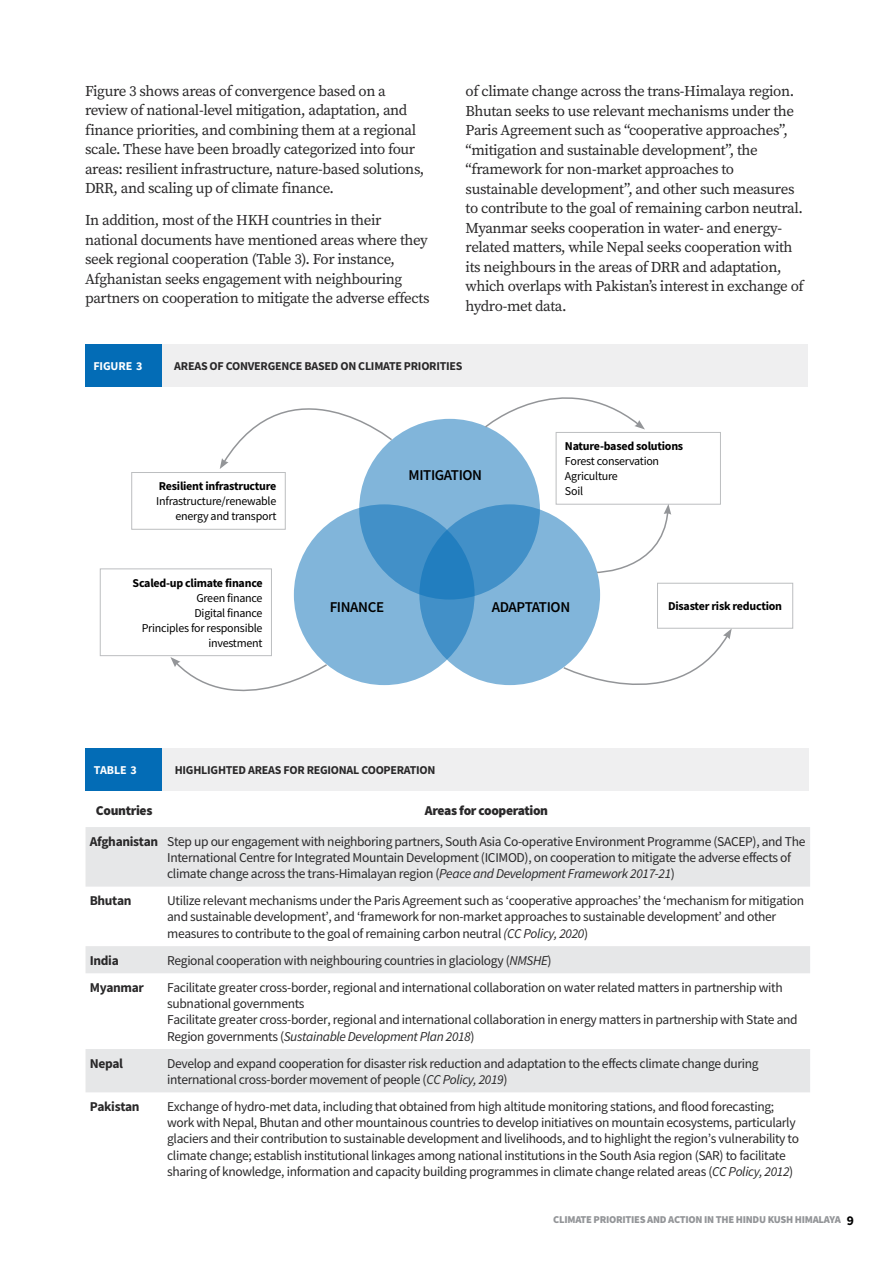
<style>
.page{position:relative;width:893px;height:1263px;background:#fff}
.page>*{position:absolute;margin:0;border:0;box-sizing:border-box;transform-origin:0 0}
.t1{font:15px/19.5px "Source Serif Pro";letter-spacing:-.025em;color:#292829}
.t2{font:600 15px "Source Sans Pro";letter-spacing:-.025em;color:#000}
.t3{font:13.5px/16.2px "Source Sans Pro";letter-spacing:-.025em;color:#292829}
.t4{font:700 13.5px "Source Sans Pro";letter-spacing:-.025em;color:#292829}
.t5{font:900 13.5px "Source Sans Pro";letter-spacing:-.025em;color:#292829}
.t6{font:12px/15px "Source Sans Pro";letter-spacing:-.02em;color:#000;text-align:right}
.t7{font:700 12px "Source Sans Pro";letter-spacing:-.02em;color:#000}
.t8{font:700 12px "Source Sans Pro";letter-spacing:-.02em;color:#292829}
.t9{font:700 12px "Source Sans Pro";letter-spacing:-.01em;color:#fff}
.t10{font:900 10.5px "Source Sans Pro";letter-spacing:-.025em;color:#939598}
.s1{font-weight:700}
.s2{font-style:italic}
.s3{font-weight:700;font-size:13.5px;color:#000}
</style>
<div class="page">
<div style="left:162px;top:344px;width:646px;height:43px;background:#efeff0"></div>
<div style="left:85px;top:344px;width:77px;height:43px;background:#036cb6"></div>
<div style="left:359px;top:419px;width:181px;height:180px;background:#81b5da;border-radius:50%"></div>
<svg style="left:419px;top:504px;width:181px;height:181px;background:#70abd5"></svg>
<svg style="left:294px;top:504px;width:181px;height:181px;background:#66a5d2"></svg>
<div style="left:556px;top:432px;width:165px;height:73px;border:1px solid #bcbec0"></div>
<div style="left:100px;top:568px;width:172px;height:88px;border:1px solid #bcbec0"></div>
<div style="left:131px;top:472px;width:155px;height:58px;border:1px solid #bcbec0"></div>
<div style="left:657px;top:583px;width:136px;height:46px;border:1px solid #bcbec0"></div>
<svg style="left:484px;top:397px;width:161px;height:32px"></svg>
<svg style="left:596px;top:504px;width:75px;height:70px"></svg>
<svg style="left:562px;top:628px;width:170px;height:57px"></svg>
<svg style="left:220px;top:408px;width:173px;height:61px"></svg>
<svg style="left:170px;top:657px;width:158px;height:35px"></svg>
<svg style="left:86px;top:827px;width:724px;height:265px"></svg>
<div style="left:162px;top:748px;width:646px;height:43px;background:#efeff0"></div>
<div style="left:85px;top:748px;width:77px;height:43px;background:#036cb6"></div>
<p class="t1" style="left:85px;top:81px;width:341px">Figure 3 shows areas of convergence based on a review of national-level mitigation, adaptation, and finance priorities, and combining them at a regional scale. These have been broadly categorized into four areas: resilient infrastructure, nature-based solutions, DRR, and scaling up of climate finance.</p>
<p class="t1" style="left:85px;top:211px;width:346px">In addition, most of the HKH countries in their national documents have mentioned areas where they seek regional cooperation (Table 3). For instance, Afghanistan seeks engagement with neighbouring partners on cooperation to mitigate the adverse effects</p>
<p class="t1" style="left:466px;top:82px;width:340px">of climate change across the trans-Himalaya region.<br>Bhutan seeks to use relevant mechanisms under the Paris Agreement such as “cooperative approaches”, “mitigation and sustainable development”, the “framework for non-market approaches to sustainable development”, and other such measures to contribute to the goal of remaining carbon neutral.<br>Myanmar seeks cooperation in water- and energy&shy;related matters, while Nepal seeks cooperation with its neighbours in the areas of DRR and adaptation, which overlaps with Pakistan’s interest in exchange of hydro-met data.</p>
<p class="t9" style="left:93px;top:358px;width:51px">FIGURE 3</p>
<p class="t8" style="left:174px;top:358px;width:290px">AREAS OF CONVERGENCE BASED ON CLIMATE PRIORITIES</p>
<p class="t7" style="left:159px;top:478px;width:119px">Resilient infrastructure</p>
<p class="t6" style="left:156px;top:494px;width:122px">Infrastructure/renewable energy and transport</p>
<p class="t2" style="left:409px;top:466px;width:75px">MITIGATION</p>
<p class="t7" style="left:565px;top:438px;width:120px">Nature-based solutions</p>
<p class="t6" style="left:565px;top:454px;width:96px;text-align:left">Forest conservation<br>Agriculture<br>Soil</p>
<p class="t7" style="left:133px;top:575px;width:131px">Scaled-up climate finance</p>
<p class="t6" style="left:142px;top:590px;width:122px">Green finance<br>Digital finance<br>Principles for responsible investment</p>
<p class="t2" style="left:330px;top:597px;width:56px">FINANCE</p>
<p class="t2" style="left:492px;top:597px;width:80px">ADAPTATION</p>
<p class="t9" style="left:94px;top:762px;width:45px">TABLE 3</p>
<p class="t8" style="left:175px;top:762px;width:262px">HIGHLIGHTED AREAS FOR REGIONAL COOPERATION</p>
<p class="t7" style="left:668px;top:598px;width:115px">Disaster risk reduction</p>
<p class="t5" style="left:96px;top:801px;width:58px">Countries</p>
<p class="t5" style="left:425px;top:801px;width:125px">Areas for cooperation</p>
<p class="t3" style="left:167px;top:833px;width:640px;text-indent:-77px"><span class="s1">Afghanistan</span> Step up our engagement with neighboring partners, South Asia Co-operative Environment Programme (SACEP), and The<br>International Centre for Integrated Mountain Development (ICIMOD), on cooperation to mitigate the adverse effects of climate change across the trans-Himalayan region (<span class="s2">Peace and Development Framework 2017-21</span>)</p>
<p class="t4" style="left:90px;top:892px;width:43px">Bhutan</p>
<p class="t3" style="left:167px;top:892px;width:638px">Utilize relevant mechanisms under the Paris Agreement such as ‘cooperative approaches’ the ‘mechanism for mitigation and sustainable development’, and ‘framework for non-market approaches to sustainable development’ and other measures to contribute to the goal of remaining carbon neutral <span class="s2">(CC Policy, 2020</span>)</p>
<p class="t4" style="left:90px;top:951px;width:31px">India</p>
<p class="t3" style="left:167px;top:952px;width:386px">Regional cooperation with neighbouring countries in glaciology (<span class="s2">NMSHE</span>)</p>
<p class="t4" style="left:90px;top:978px;width:56px">Myanmar</p>
<p class="t3" style="left:167px;top:979px;width:632px">Facilitate greater cross-border, regional and international collaboration on water related matters in partnership with subnational governments<br>Facilitate greater cross-border, regional and international collaboration in energy matters in partnership with State and Region governments (<span class="s2">Sustainable Development Plan 2018</span>)</p>
<p class="t4" style="left:90px;top:1054px;width:35px">Nepal</p>
<p class="t3" style="left:167px;top:1055px;width:593px">Develop and expand cooperation for disaster risk reduction and adaptation to the effects climate change during international cross-border movement of people (<span class="s2">CC Policy, 2019</span>)</p>
<p class="t4" style="left:90px;top:1097px;width:51px">Pakistan</p>
<p class="t3" style="left:167px;top:1098px;width:633px">Exchange of hydro-met data, including that obtained from high altitude monitoring stations, and flood forecasting; work with Nepal, Bhutan and other mountainous countries to develop initiatives on mountain ecosystems, particularly glaciers and their contribution to sustainable development and livelihoods, and to highlight the region’s vulnerability to climate change; establish institutional linkages among national institutions in the South Asia region (SAR) to facilitate sharing of knowledge, information and capacity building programmes in climate change related areas (<span class="s2">CC Policy, 2012</span>)</p>
<p class="t10" style="left:553px;top:1213px;width:302px">CLIMATE PRIORITIES AND ACTION IN THE HINDU KUSH HIMALAYA <span class="s3">9</span></p>
</div>
